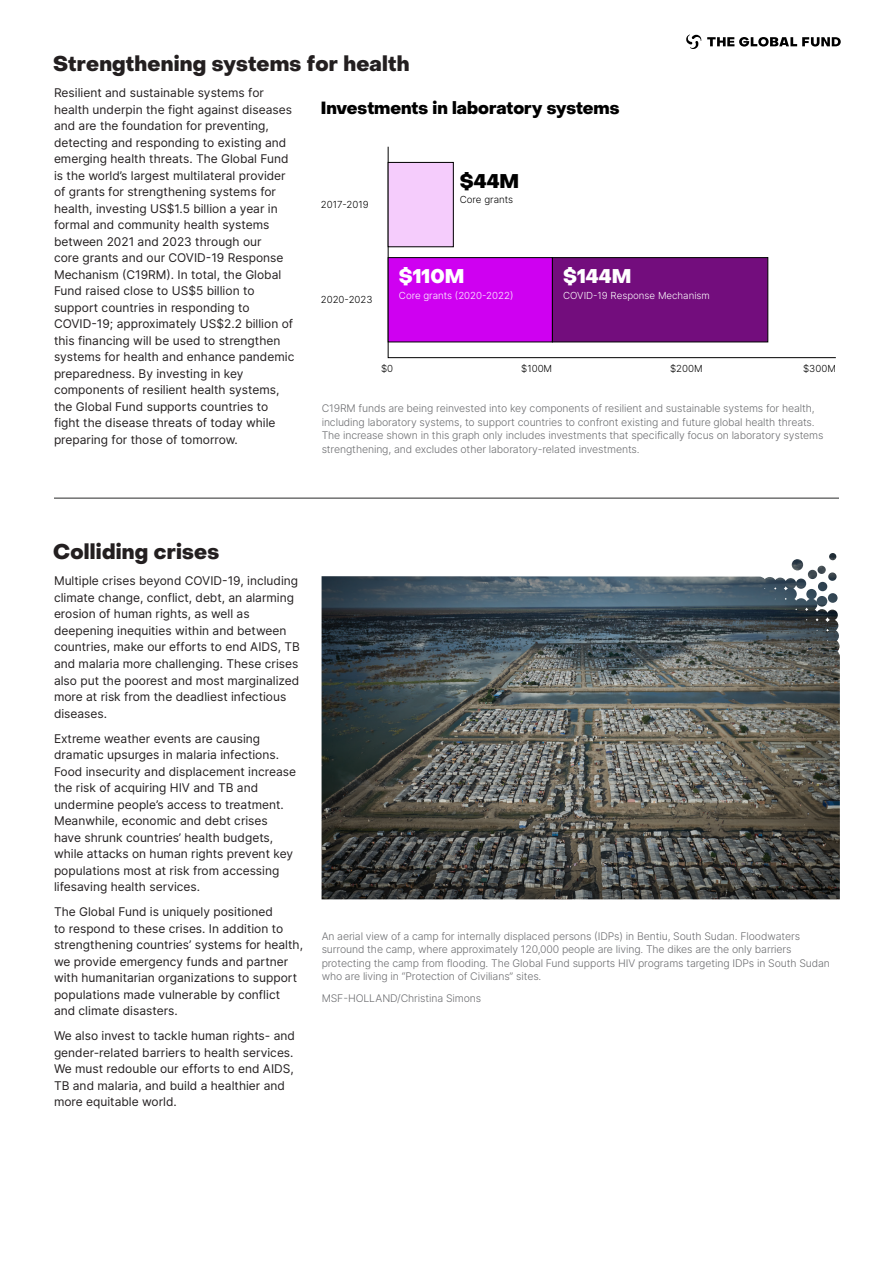
<style>
.page{position:relative;width:893px;height:1263px;background:#fff}
.page>*{position:absolute;margin:0;border:0;box-sizing:border-box;transform-origin:0 0}
.heading{font:800 21px "Object Sans";letter-spacing:.01em;color:#231f20}
.t1{font:800 19.5px "PP Object Sans";color:#fff}
.t2{font:800 19.5px "PP Object Sans";color:#000}
.t3{font:800 17.25px "PP Object Sans";color:#000}
.Body{font:12px/16.5px "Inter";color:#231f20}
.t4{font:300 10.5px/13.5px "Inter";letter-spacing:-.01em;color:#6c6d70}
.t5{font:300 9.75px "Inter";color:#fff}
.t6{font:300 9.75px "Inter";color:#000}
</style>
<div class="page">
<img style="left:322px;top:553px;width:518px;height:346px">
<hr style="left:54px;top:498px;width:785px;height:1px;background:#292a2a">
<svg style="left:388px;top:146px;width:448px;height:212px"></svg>
<div style="left:388px;top:162px;width:65px;height:85px;background:#f5ccfc"></div>
<div style="left:388px;top:162px;width:66px;height:85px;border:1px solid #000"></div>
<div style="left:388px;top:257px;width:165px;height:85px;background:#cf00f1;border:1px solid #000"></div>
<div style="left:552px;top:257px;width:216px;height:85px;background:#730d7d;border:1px solid #000"></div>
<svg style="left:686px;top:35px;width:15px;height:14px"></svg>
<svg style="left:707px;top:37px;width:134px;height:10px"></svg>
<p class="heading" style="left:53px;top:50px;width:358px">Strengthening systems for health</p>
<p class="Body" style="left:54px;top:85px;width:242px">Resilient and sustainable systems for health underpin the fight against diseases and are the foundation for preventing, detecting and responding to existing and emerging health threats. The Global Fund is the world’s largest multilateral provider of grants for strengthening systems for health, investing US$1.5 billion a year in formal and community health systems between 2021 and 2023 through our<br>core grants and our COVID-19 Response Mechanism (C19RM). In total, the Global Fund raised close to US$5 billion to support countries in responding to COVID-19; approximately US$2.2 billion of this financing will be used to strengthen systems for health and enhance pandemic preparedness. By investing in key components of resilient health systems, the Global Fund supports countries to fight the disease threats of today while preparing for those of tomorrow.</p>
<p class="t3" style="left:321px;top:97px;width:300px">Investments in laboratory systems</p>
<p class="t6" style="left:321px;top:197px;width:50px">2017-2019</p>
<p class="t6" style="left:321px;top:293px;width:53px">2020-2023</p>
<p class="t2" style="left:460px;top:169px;width:61px">$44M</p>
<p class="t6" style="left:460px;top:193px;width:55px">Core grants</p>
<p class="t1" style="left:399px;top:264px;width:67px">$110M</p>
<p class="t5" style="left:399px;top:288px;width:116px">Core grants (2020-2022)</p>
<p class="t1" style="left:563px;top:264px;width:70px">$144M</p>
<p class="t5" style="left:563px;top:288px;width:148px">COVID-19 Response Mechanism</p>
<p class="t6" style="left:381px;top:361px;width:14px">$0</p>
<p class="t6" style="left:521px;top:361px;width:32px">$100M</p>
<p class="t6" style="left:670px;top:361px;width:34px">$200M</p>
<p class="t6" style="left:803px;top:361px;width:34px">$300M</p>
<p class="t4" style="left:322px;top:401px;width:503px">C19RM funds are being reinvested into key components of resilient and sustainable systems for health, including laboratory systems, to support countries to confront existing and future global health threats.<br>The increase shown in this graph only includes investments that specifically focus on laboratory systems strengthening, and excludes other laboratory-related investments.</p>
<p class="heading" style="left:53px;top:539px;width:168px">Colliding crises</p>
<p class="Body" style="left:54px;top:573px;width:248px">Multiple crises beyond COVID-19, including climate change, conflict, debt, an alarming erosion of human rights, as well as deepening inequities within and between countries, make our efforts to end AIDS, TB and malaria more challenging. These crises also put the poorest and most marginalized more at risk from the deadliest infectious diseases.</p>
<p class="Body" style="left:54px;top:730px;width:244px">Extreme weather events are causing dramatic upsurges in malaria infections.<br>Food insecurity and displacement increase the risk of acquiring HIV and TB and undermine people’s access to treatment.<br>Meanwhile, economic and debt crises have shrunk countries’ health budgets, while attacks on human rights prevent key populations most at risk from accessing lifesaving health services.</p>
<p class="Body" style="left:54px;top:903px;width:251px">The Global Fund is uniquely positioned<br>to respond to these crises. In addition to strengthening countries’ systems for health, we provide emergency funds and partner with humanitarian organizations to support populations made vulnerable by conflict and climate disasters.</p>
<p class="Body" style="left:54px;top:1027px;width:243px">We also invest to tackle human rights- and gender-related barriers to health services.<br>We must redouble our efforts to end AIDS, TB and malaria, and build a healthier and more equitable world.</p>
<p class="t4" style="left:322px;top:929px;width:510px">An aerial view of a camp for internally displaced persons (IDPs) in Bentiu, South Sudan. Floodwaters surround the camp, where approximately 120,000 people are living. The dikes are the only barriers protecting the camp from flooding. The Global Fund supports HIV programs targeting IDPs in South Sudan who are living in “Protection of Civilians” sites.</p>
<p class="t4" style="left:322px;top:991px;width:161px">MSF-HOLLAND/Christina Simons</p>
</div>
